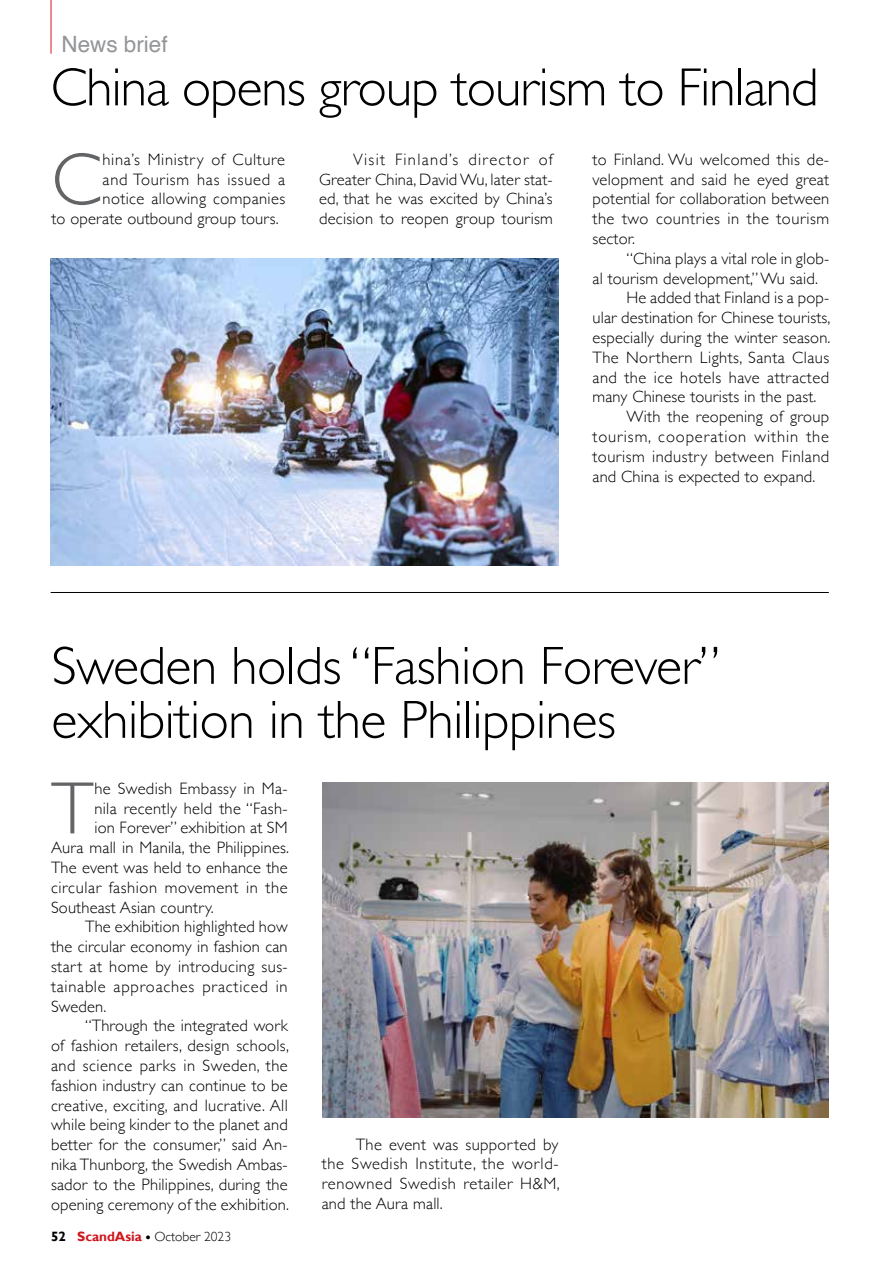
<style>
.page{position:relative;width:893px;height:1263px;background:#fff}
.page>*{position:absolute;margin:0;border:0;box-sizing:border-box;transform-origin:0 0}
.t1{font:300 74.55px "Gill Sans";color:#636466}
.t2{font:300 54px/54px "Gill Sans";letter-spacing:-.01em;color:#000}
.t3{font:22.5px "Helvetica";color:#939598}
.t4{font:300 16.5px/19.8px "Gill Sans";letter-spacing:.01em;color:#000;text-align:justify}
.t5{font:300 16.5px "Gill Sans";letter-spacing:.03em;color:#000}
.t6{font:300 16.5px "Gill Sans";letter-spacing:.045em;color:#000}
.t7{font:300 16.5px "Gill Sans";letter-spacing:.055em;color:#000}
.t8{font:300 16.5px "Gill Sans";letter-spacing:.035em;color:#000}
.t9{font:300 16.5px "Gill Sans";letter-spacing:.04em;color:#000}
.t10{font:300 13.5px "Gill Sans";color:#000}
.s1{font-weight:700}
.s2{font-weight:700;color:#ce171e}
</style>
<div class="page">
<hr style="left:51px;top:0;width:1px;height:54px;background:#d71920">
<hr style="left:51px;top:592px;width:778px;height:1px;background:#000">
<img style="left:51px;top:258px;width:507px;height:307px">
<img style="left:322px;top:782px;width:507px;height:335px">
<h3 class="t3" style="left:61px;top:27px;width:108px">News brief</h3>
<h2 class="t2" style="left:51px;top:58px;width:769px">China opens group tourism to Finland</h2>
<h1 class="t1" style="left:51px;top:121px;width:52px">C</h1>
<p class="t9" style="left:103px;top:146px;width:184px">hina’s Ministry of Culture</p>
<p class="t6" style="left:103px;top:166px;width:184px">and Tourism has issued a</p>
<p class="t4" style="left:103px;top:188px;width:184px">notice allowing companies</p>
<p class="t4" style="left:51px;top:208px;width:229px">to operate outbound group tours.</p>
<p class="t4" style="left:319px;top:149px;width:235px;text-indent:34px">Visit Finland’s director of Greater China, David Wu, later stat&shy;ed, that he was excited by China’s decision to reopen group tourism</p>
<p class="t4" style="left:592px;top:149px;width:238px">to Finland. Wu welcomed this de&shy;velopment and said he eyed great potential for collaboration between the two countries in the tourism sector.</p>
<p class="t4" style="left:626px;top:248px;width:204px">“China plays a vital role in glob-</p>
<p class="t4" style="left:592px;top:268px;width:227px">al tourism development,” Wu said.</p>
<p class="t4" style="left:626px;top:287px;width:204px">He added that Finland is a pop-</p>
<p class="t4" style="left:592px;top:307px;width:240px">ular destination for Chinese tourists,</p>
<p class="t4" style="left:592px;top:327px;width:240px">especially during the winter season.</p>
<p class="t4" style="left:592px;top:347px;width:238px">The Northern Lights, Santa Claus</p>
<p class="t5" style="left:592px;top:364px;width:238px">and the ice hotels have attracted</p>
<p class="t4" style="left:592px;top:386px;width:226px">many Chinese tourists in the past.</p>
<p class="t4" style="left:626px;top:406px;width:204px">With the reopening of group</p>
<p class="t7" style="left:592px;top:424px;width:238px">tourism, cooperation within the</p>
<p class="t5" style="left:592px;top:443px;width:238px">tourism industry between Finland</p>
<p class="t4" style="left:592px;top:466px;width:224px">and China is expected to expand.</p>
<h2 class="t2" style="left:51px;top:637px;width:670px">Sweden holds “Fashion Forever” exhibition in the Philippines</h2>
<h1 class="t1" style="left:51px;top:750px;width:44px">T</h1>
<p class="t4" style="left:95px;top:778px;width:195px">he Swedish Embassy in Ma-</p>
<p class="t4" style="left:95px;top:797px;width:195px">nila recently held the “Fash-</p>
<p class="t4" style="left:95px;top:817px;width:195px">ion Forever” exhibition at SM</p>
<p class="t4" style="left:51px;top:837px;width:240px">Aura mall in Manila, the Philippines.</p>
<p class="t4" style="left:51px;top:857px;width:238px">The event was held to enhance the</p>
<p class="t8" style="left:51px;top:874px;width:238px">circular fashion movement in the</p>
<p class="t4" style="left:51px;top:896px;width:164px">Southeast Asian country.</p>
<p class="t4" style="left:85px;top:916px;width:204px">The exhibition highlighted how</p>
<p class="t4" style="left:51px;top:936px;width:238px">the circular economy in fashion can</p>
<p class="t4" style="left:51px;top:956px;width:238px">start at home by introducing sus-</p>
<p class="t6" style="left:51px;top:973px;width:238px">tainable approaches practiced in</p>
<p class="t4" style="left:51px;top:995px;width:57px">Sweden.</p>
<p class="t4" style="left:85px;top:1015px;width:204px">“Through the integrated work</p>
<p class="t4" style="left:51px;top:1035px;width:239px">of fashion retailers, design schools,</p>
<p class="t5" style="left:51px;top:1052px;width:238px">and science parks in Sweden, the</p>
<p class="t4" style="left:51px;top:1075px;width:238px">fashion industry can continue to be</p>
<p class="t4" style="left:51px;top:1094px;width:238px">creative, exciting, and lucrative. All</p>
<p class="t4" style="left:51px;top:1114px;width:238px">while being kinder to the planet and</p>
<p class="t4" style="left:51px;top:1134px;width:238px">better for the consumer,” said An-</p>
<p class="t4" style="left:51px;top:1154px;width:238px">nika Thunborg, the Swedish Ambas-</p>
<p class="t4" style="left:51px;top:1174px;width:238px">sador to the Philippines, during the</p>
<p class="t4" style="left:51px;top:1193px;width:240px">opening ceremony of the exhibition.</p>
<p class="t10" style="left:51px;top:1226px;width:182px"><span class="s1">52</span> <span class="s2">ScandAsia</span> <span class="s1">•</span> October 2023</p>
<p class="t4" style="left:322px;top:1133px;width:240px;text-indent:34px">The event was supported by the Swedish Institute, the world&shy;renowned Swedish retailer H&amp;M, and the Aura mall.</p>
</div>
